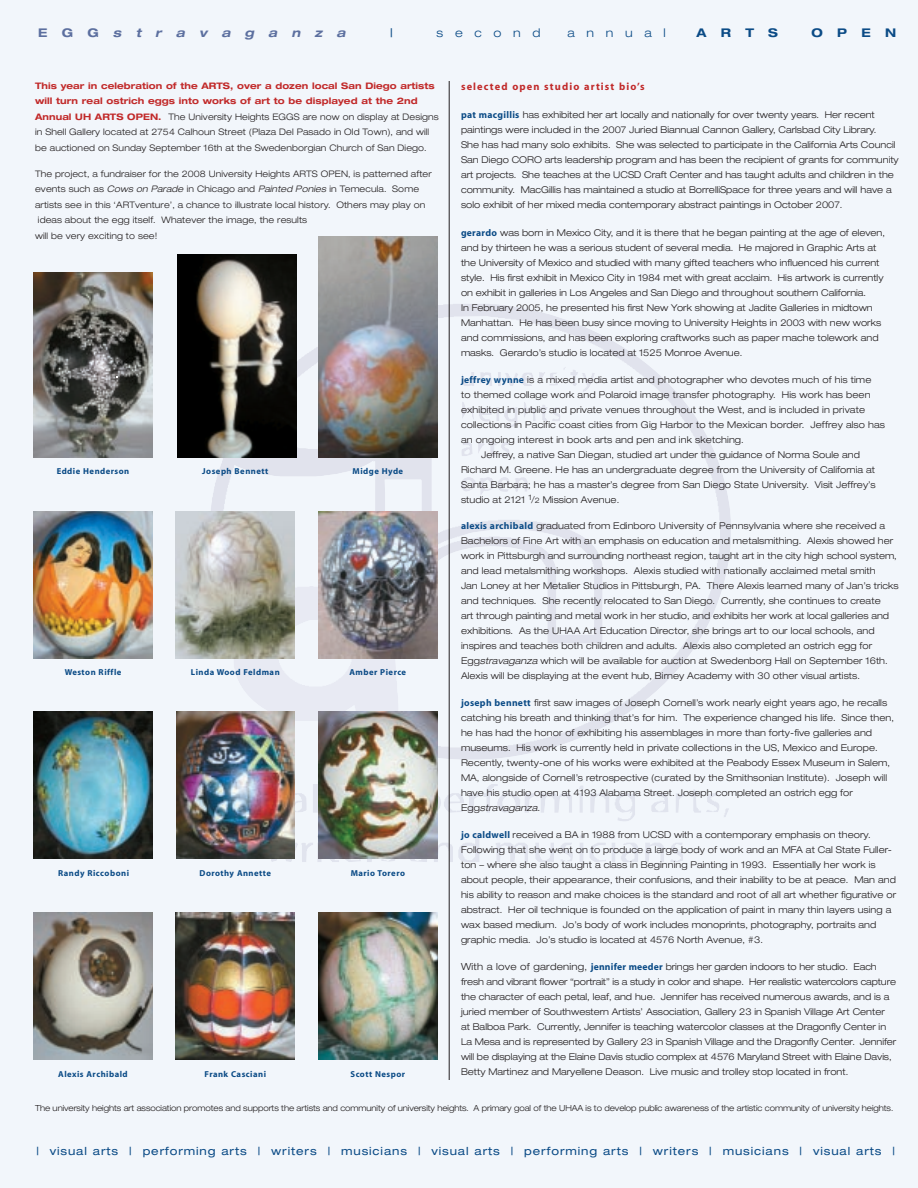
<style>
.page{position:relative;width:918px;height:1188px;background:#f2f6fb}
.page>*{position:absolute;margin:0;border:0;box-sizing:border-box;transform-origin:0 0}
.t1{font:italic 700 expanded 12px "Helvetica Neue";color:#5c6f9f}
.t2{font:300 expanded 12px "Helvetica Neue";letter-spacing:.975em;color:#0b4b86}
.t3{font:700 expanded 12px "Helvetica Neue";letter-spacing:1.19em;color:#0b4b86}
.t4{font:expanded 12px "Helvetica Neue";color:#0b4b86}
.t5{font:expanded 11.25px "Helvetica Neue";letter-spacing:.08em;color:#0b4b86}
.t6{font:700 10.5px "Myriad";letter-spacing:.11em;color:#c12929}
.t7{font:300 expanded 9.3px/15px "Helvetica Neue";letter-spacing:.005em;color:#231f20}
.t8{font:300 expanded 9px/15.5px "Helvetica Neue";letter-spacing:.015em;color:#231f20}
.t9{font:700 8.7px "Myriad";letter-spacing:.055em;color:#0b4b86}
.t10{font:300 expanded 8.4px "Helvetica Neue";letter-spacing:-.005em;color:#231f20;scale:.96 1}
.s1{font-style:normal}
.s2{font-family:"Myriad";font-weight:700;font-stretch:normal;font-size:9.75px;color:#0b4b86}
.s3{font-size:7.5px}
.s4{font-style:italic}
.s5{font-size:9.75px}
.s6{font-weight:700;color:#c12929}
</style>
<div class="page">
<img style="left:204px;top:303px;width:527px;height:457px">
<img style="left:34px;top:511px;width:118px;height:147px">
<img style="left:176px;top:511px;width:119px;height:147px">
<img style="left:319px;top:511px;width:118px;height:147px">
<img style="left:34px;top:712px;width:118px;height:147px">
<img style="left:176px;top:712px;width:119px;height:147px">
<img style="left:319px;top:712px;width:118px;height:147px">
<img style="left:34px;top:913px;width:118px;height:147px">
<img style="left:176px;top:913px;width:119px;height:146px">
<img style="left:319px;top:913px;width:118px;height:146px">
<img style="left:177px;top:255px;width:119px;height:202px">
<img style="left:319px;top:237px;width:118px;height:220px">
<img style="left:34px;top:272px;width:118px;height:185px">
<hr style="left:449px;top:81px;width:1px;height:999px;background:#231f20">
<p class="t1" style="left:38px;top:29px;width:311px"><span class="s1">E G G</span> stravaganza</p>
<p class="t4" style="left:390px;top:29px;width:4px">|</p>
<p class="t2" style="left:437px;top:29px;width:105px">second</p>
<p class="t2" style="left:568px;top:29px;width:100px">annual</p>
<p class="t3" style="left:697px;top:29px;width:83px">ARTS</p>
<p class="t3" style="left:812px;top:29px;width:86px">OPEN</p>
<p class="t6" style="left:461px;top:82px;width:185px">selected open studio artist bio’s</p>
<p class="t7" style="left:461px;top:108px;width:439px"><span class="s2">pat macgillis</span> has exhibited her art locally and nationally for over twenty years. Her recent paintings were included in the 2007 Juried Biannual Cannon Gallery, Carlsbad City Library.<br>She has had many solo exhibits. She was selected to participate in the California Arts Council San Diego CORO arts leadership program and has been the recipient of grants for community art projects. She teaches at the UCSD Craft Center and has taught adults and children in the community. MacGillis has maintained a studio at BorrelliSpace for three years and will have a solo exhibit of her mixed media contemporary abstract paintings in October 2007.</p>
<p class="t7" style="left:461px;top:226px;width:426px"><span class="s2">gerardo</span> was born in Mexico City, and it is there that he began painting at the age of eleven, and by thirteen he was a serious student of several media. He majored in Graphic Arts at the University of Mexico and studied with many gifted teachers who influenced his current style. His first exhibit in Mexico City in 1984 met with great acclaim. His artwork is currently on exhibit in galleries in Los Angeles and San Diego and throughout southern California.<br>In February 2005, he presented his first New York showing at Jadite Galleries in midtown Manhattan. He has been busy since moving to University Heights in 2003 with new works and commissions, and has been exploring craftworks such as paper mache tolework and masks. Gerardo’s studio is located at 1525 Monroe Avenue.</p>
<p class="t7" style="left:461px;top:373px;width:412px"><span class="s2">jeffrey wynne</span> is a mixed media artist and photographer who devotes much of his time</p>
<p class="t7" style="left:461px;top:388px;width:411px">to themed collage work and Polaroid image transfer photography. His work has been</p>
<p class="t7" style="left:461px;top:403px;width:406px">exhibited in public and private venues throughout the West, and is included in private</p>
<p class="t7" style="left:461px;top:418px;width:426px">collections in Pacific coast cities from Gig Harbor to the Mexican border. Jeffrey also has</p>
<p class="t7" style="left:461px;top:433px;width:284px">an ongoing interest in book arts and pen and ink sketching.</p>
<p class="t7" style="left:481px;top:448px;width:380px">Jeffrey, a native San Diegan, studied art under the guidance of Norma Soule and</p>
<p class="t7" style="left:461px;top:463px;width:416px">Richard M. Greene. He has an undergraduate degree from the University of California at</p>
<p class="t7" style="left:461px;top:478px;width:416px">Santa Barbara; he has a master’s degree from San Diego State University. Visit Jeffrey’s</p>
<p class="t7" style="left:461px;top:493px;width:160px">studio at 2121 <sup>1</sup>/<span class="s3">2</span> Mission Avenue.</p>
<p class="t7" style="left:461px;top:519px;width:439px"><span class="s2">alexis archibald</span> graduated from Edinboro University of Pennsylvania where she received a Bachelors of Fine Art with an emphasis on education and metalsmithing. Alexis showed her work in Pittsburgh and surrounding northeast region, taught art in the city high school system, and lead metalsmithing workshops. Alexis studied with nationally acclaimed metal smith<br>Jan Loney at her Metalier Studios in Pittsburgh, PA. There Alexis learned many of Jan’s tricks and techniques. She recently relocated to San Diego. Currently, she continues to create<br>art through painting and metal work in her studio, and exhibits her work at local galleries and exhibitions. As the UHAA Art Education Director, she brings art to our local schools, and inspires and teaches both children and adults. Alexis also completed an ostrich egg for Egg<span class="s4">stravaganza</span> which will be available for auction at Swedenborg Hall on September 16th.<br>Alexis will be displaying at the event hub, Birney Academy with 30 other visual artists.</p>
<p class="t7" style="left:461px;top:696px;width:435px"><span class="s2">joseph bennett</span> first saw images of Joseph Cornell’s work nearly eight years ago, he recalls catching his breath and thinking that’s for him. The experience changed his life. Since then, he has had the honor of exhibiting his assemblages in more than forty-five galleries and museums. His work is currently held in private collections in the US, Mexico and Europe.<br>Recently, twenty-one of his works were exhibited at the Peabody Essex Museum in Salem, MA, alongside of Cornell’s retrospective (curated by the Smithsonian Institute). Joseph will have his studio open at 4193 Alabama Street. Joseph completed an ostrich egg for<br>E g g <span class="s4">stravaganza.</span></p>
<p class="t7" style="left:461px;top:828px;width:437px"><span class="s2">jo caldwell</span> received a BA in 1988 from UCSD with a contemporary emphasis on theory.<br>Following that she went on to produce a large body of work and an MFA at Cal State Fuller&shy;ton – where she also taught a class in Beginning Painting in 1993. Essentially her work is about people, their appearance, their confusions, and their inability to be at peace. Man and his ability to reason and make choices is the standard and root of all art whether figurative or abstract. Her oil technique is founded on the application of paint in many thin layers using a wax based medium. Jo’s body of work includes monoprints, photography, portraits and graphic media. Jo’s studio is located at 4576 North Avenue, #3.</p>
<p class="t7" style="left:461px;top:960px;width:437px"><span class="s5">With a love of gardening,</span> <span class="s2">jennifer meeder</span> brings her garden indoors to her studio. Each fresh and vibrant flower “portrait” is a study in color and shape. Her realistic watercolors capture the character of each petal, leaf, and hue. Jennifer has received numerous awards, and is a juried member of Southwestern Artists’ Association, Gallery 23 in Spanish Village Art Center<br>at Balboa Park. Currently, Jennifer is teaching watercolor classes at the Dragonfly Center in La Mesa and is represented by Gallery 23 in Spanish Village and the Dragonfly Center. Jennifer will be displaying at the Elaine Davis studio complex at 4576 Maryland Street with Elaine Davis, Betty Martinez and Maryellene Deason. Live music and trolley stop located in front.</p>
<p class="t10" style="left:35px;top:1104px;width:896px">The university heights art association promotes and supports the artists and community of university heights. A primary goal of the UHAA is to develop public awareness of the artistic community of university heights.</p>
<p class="t8" style="left:35px;top:79px;width:405px"><span class="s6">This year in celebration of the ARTS, over a dozen local San Diego artists will turn real ostrich eggs into works of art to be displayed at the 2nd Annual UH ARTS OPEN.</span> The University Heights EGGS are now on display at Designs in Shell Gallery located at 2754 Calhoun Street (Plaza Del Pasado in Old Town), and will be auctioned on Sunday September 16th at the Swedenborgian Church of San Diego.</p>
<p class="t8" style="left:35px;top:167px;width:398px">The project, a fundraiser for the 2008 University Heights ARTS OPEN, is patterned after</p>
<p class="t8" style="left:35px;top:182px;width:385px">events such as <span class="s4">Cows on Parade</span> in Chicago and <span class="s4">Painted Ponies</span> in Temecula. Some</p>
<p class="t8" style="left:35px;top:197px;width:392px">artists see in this ‘ARTventure’, a chance to illustrate local history. Others may play on</p>
<p class="t8" style="left:38px;top:213px;width:271px">ideas about the egg itself. Whatever the image, the results</p>
<p class="t8" style="left:35px;top:228px;width:124px">will be very exciting to see!</p>
<p class="t9" style="left:57px;top:468px;width:74px">Eddie Henderson</p>
<p class="t9" style="left:202px;top:468px;width:67px">Joseph Bennett</p>
<p class="t9" style="left:353px;top:468px;width:52px">Midge Hyde</p>
<p class="t9" style="left:65px;top:669px;width:58px">Weston Riffle</p>
<p class="t9" style="left:350px;top:669px;width:58px">Amber Pierce</p>
<p class="t9" style="left:191px;top:669px;width:90px">Linda Wood Feldman</p>
<p class="t9" style="left:58px;top:870px;width:72px">Randy Riccoboni</p>
<p class="t9" style="left:200px;top:870px;width:73px">Dorothy Annette</p>
<p class="t9" style="left:351px;top:870px;width:56px">Mario Torero</p>
<p class="t9" style="left:58px;top:1070px;width:71px">Alexis Archibald</p>
<p class="t9" style="left:205px;top:1070px;width:63px">Frank Casciani</p>
<p class="t9" style="left:351px;top:1070px;width:56px">Scott Nespor</p>
<p class="t5" style="left:36px;top:1147px;width:860px">| visual arts | performing arts | writers | musicians | visual arts | performing arts | writers | musicians | visual arts |</p>
</div>
